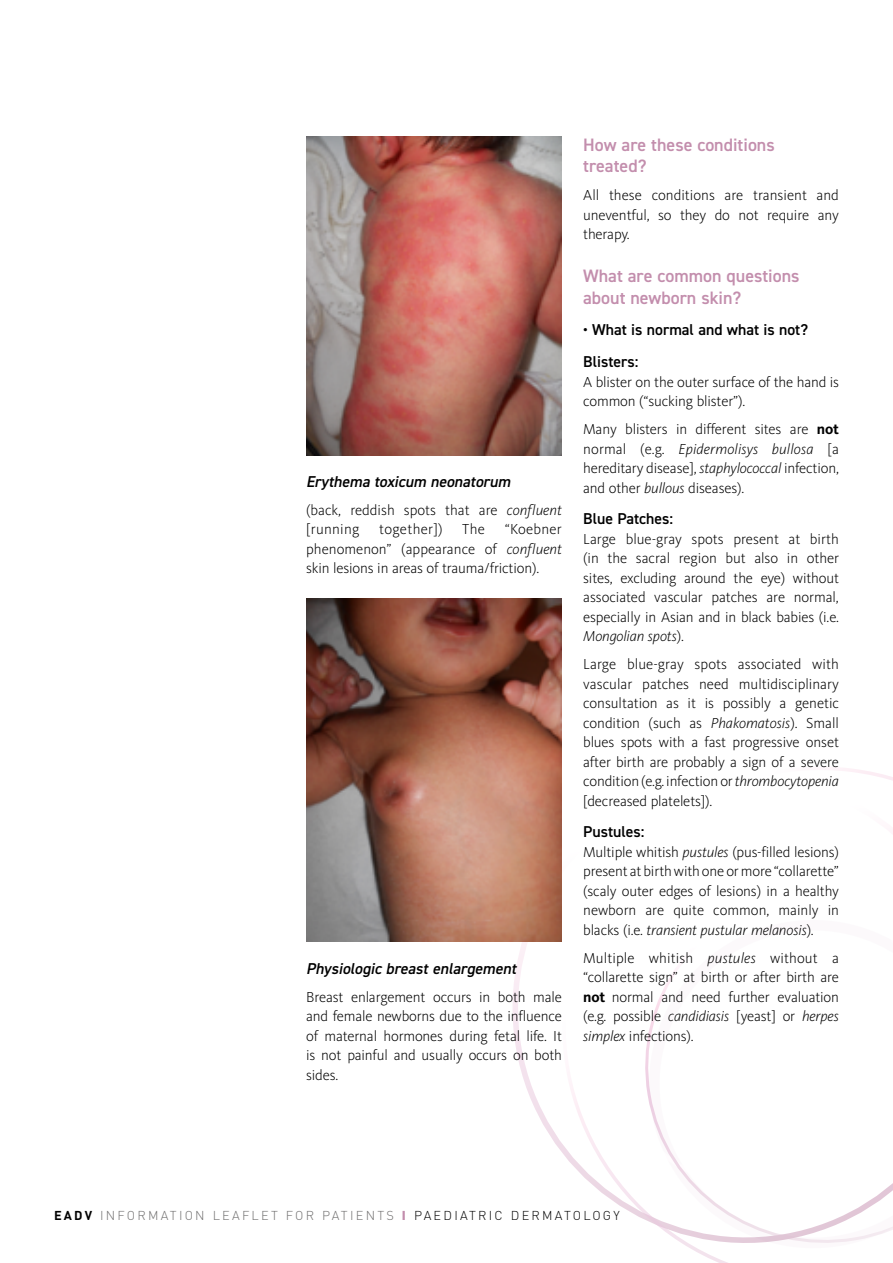
<style>
.page{position:relative;width:893px;height:1263px;background:#fff}
.page>*{position:absolute;margin:0;border:0;box-sizing:border-box;transform-origin:0 0}
.t1{font:600 18px/21.6px "DIN2014";color:#c38ead}
.t2{font:600 15.75px/31.7px "DIN2014";color:#000}
.t3{font:italic 600 15.75px "DIN2014";color:#000}
.t4{font:300 15px/19.5px "Kievit Pro";letter-spacing:-.01em;color:#000;text-align:justify}
.t5{font:300 15px "Kievit Pro";letter-spacing:.02em;color:#000}
.t6{font:300 12.75px "DIN";letter-spacing:.175em;color:#706f6f}
.s1{font-style:italic}
.s2{font-weight:700}
.s3{font-weight:700;color:#000}
.s4{font-weight:900;color:#c38ead}
.s5{color:#000}
</style>
<div class="page">
<svg style="left:512px;top:942px;width:37px;height:191px"></svg>
<svg style="left:549px;top:767px;width:344px;height:496px"></svg>
<img style="left:306px;top:137px;width:256px;height:318px">
<img style="left:306px;top:598px;width:256px;height:344px">
<p class="t3" style="left:306px;top:471px;width:209px">Erythema toxicum neonatorum</p>
<p class="t4" style="left:306px;top:500px;width:257px">(back, reddish spots that are <span class="s1">confluent </span>[running</p>
<p class="t4" style="left:306px;top:519px;width:257px;text-indent:199px">“Koebner phenomenon” (appearance of <span class="s1">confluent </span>skin lesions in areas of trauma/friction).</p>
<p class="t5" style="left:379px;top:520px;width:65px">together])</p>
<p class="t4" style="left:462px;top:519px;width:24px">The</p>
<p class="t3" style="left:306px;top:958px;width:215px">Physiologic breastenlargement</p>
<p class="t4" style="left:306px;top:987px;width:257px">Breast enlargement occurs in both male and female newborns due to the influence of maternal hormones during fetal life. It is not painful and usually occurs on both sides.</p>
<p class="t1" style="left:583px;top:133px;width:193px">How are these conditions treated?</p>
<p class="t4" style="left:583px;top:185px;width:257px">All these conditions are transient and uneventful, so they do not require any therapy.</p>
<p class="t1" style="left:583px;top:265px;width:218px">What are common questions about newborn skin?</p>
<p class="t2" style="left:583px;top:314px;width:226px">• What is normal and what is not?<br>Blisters:</p>
<p class="t4" style="left:583px;top:372px;width:257px">A blister on the outer surface of the hand is common (“sucking blister”).</p>
<p class="t4" style="left:583px;top:419px;width:257px">Many blisters in different sites are <span class="s2">not </span>normal (e.g. <span class="s1">Epidermolisys bullosa</span> [a hereditary disease], <span class="s1">staphylococcal</span> infection, and other <span class="s1">bullous</span> diseases).</p>
<p class="t2" style="left:583px;top:503px;width:91px">Blue Patches:</p>
<p class="t4" style="left:583px;top:529px;width:257px">Large blue-gray spots present at birth (in the sacral region but also in other sites, excluding around the eye) without associated vascular patches are normal, especially in Asian and in black babies (i.e.<br><span class="s1">Mongolian spots</span>).</p>
<p class="t4" style="left:583px;top:654px;width:257px">Large blue-gray spots associated with vascular patches need multidisciplinary consultation as it is possibly a genetic condition (such as <span class="s1">Phakomatosis</span>). Small blues spots with a fast progressive onset after birth are probably a sign of a severe condition (e.g. infection or <span class="s1">thrombocytopenia </span>[decreased platelets]).</p>
<p class="t2" style="left:583px;top:816px;width:63px">Pustules:</p>
<p class="t4" style="left:583px;top:842px;width:257px">Multiple whitish <span class="s1">pustules</span> (pus-filled lesions) present at birth with one or more “collarette” (scaly outer edges of lesions) in a healthy newborn are quite common, mainly in blacks (i.e. <span class="s1">transient pustular melanosis</span>).</p>
<p class="t4" style="left:583px;top:948px;width:257px">Multiple whitish <span class="s1">pustules</span> without a “collarette sign” at birth or after birth are <span class="s2">not</span> normal and need further evaluation (e.g. possible <span class="s1">candidiasis</span> [yeast] or <span class="s1">herpes simplex</span> infections).</p>
<p class="t6" style="left:54px;top:1207px;width:567px"><span class="s3">EADV</span> INFORMATION LEAFLET FOR PATIENTS <span class="s4">I</span> <span class="s5">PAEDIATRIC DERMATOLOGY</span></p>
</div>
